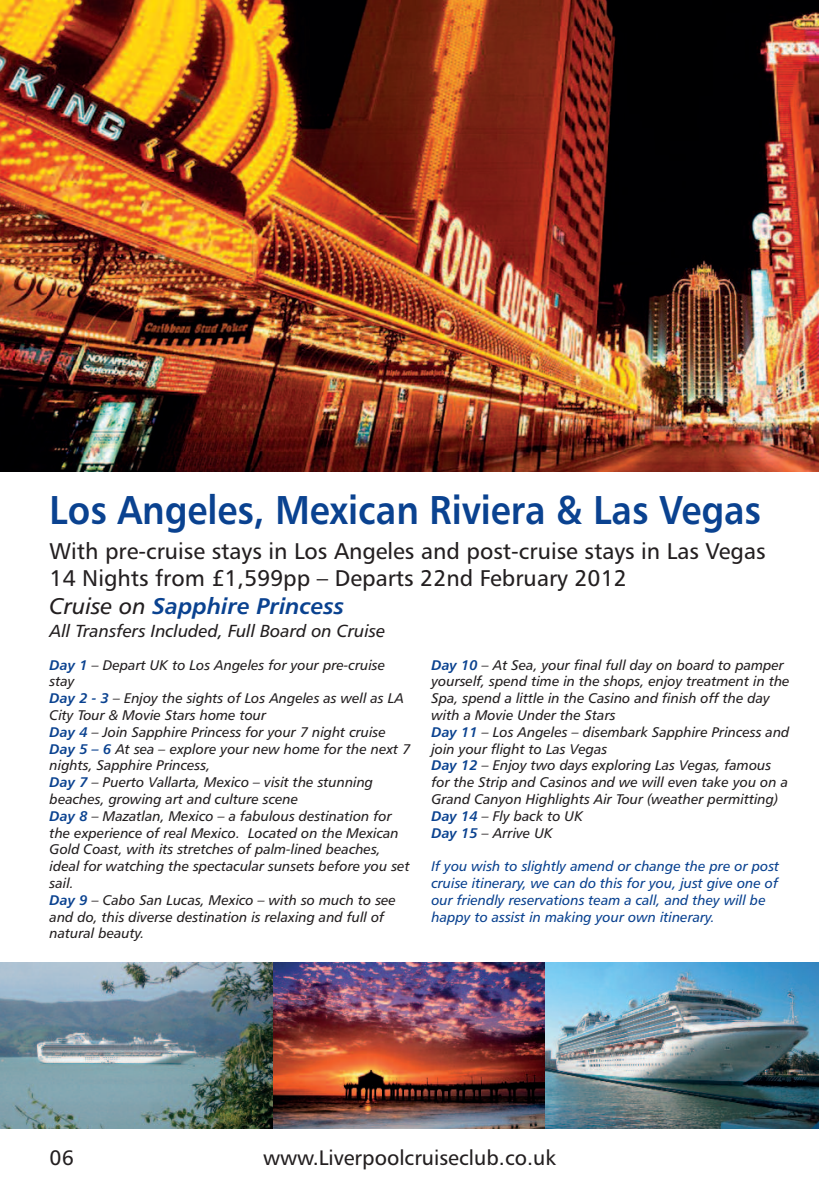
<style>
.page{position:relative;width:819px;height:1191px;background:#fff}
.page>*{position:absolute;margin:0;border:0;box-sizing:border-box;transform-origin:0 0}
.t1{font:40.25px "Humanist 777 BT Bold B";color:#0a4290;scale:.9 1}
.t2{font:22.75px/27.3px "Humanist 777 BT Roman B";color:#231f20}
.t3{font:22.75px "Humanist 777 BT Bold Italic B";color:#0a4290}
.t4{font:21px "Humanist 777 BT Roman B";color:#231f20}
.t5{font:17.5px "Humanist 777 BT Italic B";color:#231f20}
.t6{font:14px/16.8px "Humanist 777 BT Italic B";color:#231f20}
.t7{font:14px/16.8px "Humanist 777 BT Italic B";color:#0a4290}
.s1{font-family:"Humanist 777 BT Italic B";color:#231f20}
.s2{font-family:"Humanist 777 BT Bold Italic B";color:#0a4290}
</style>
<div class="page">
<img style="left:0;top:0;width:819px;height:471px">
<img style="left:0;top:962px;width:273px;height:166px">
<img style="left:273px;top:962px;width:273px;height:166px">
<img style="left:546px;top:962px;width:273px;height:166px">
<h1 class="t1" style="left:50px;top:494px;width:792px">Los Angeles, Mexican Riviera &amp; Las Vegas</h1>
<h2 class="t2" style="left:50px;top:539px;width:717px">With pre-cruise stays in Los Angeles and post-cruise stays in Las Vegas<br>14 Nights from £1,599pp – Departs 22nd February 2012</h2>
<h2 class="t3" style="left:50px;top:597px;width:296px"><span class="s1">Cruise on</span> Sapphire Princess</h2>
<p class="t5" style="left:50px;top:624px;width:337px">All Transfers Included, Full Board on Cruise</p>
<p class="t6" style="left:50px;top:657px;width:362px"><span class="s2">Day 1</span> – Depart UK to Los Angeles for your pre-cruise stay<br><span class="s2">Day 2 - 3</span> – Enjoy the sights of Los Angeles as well as LA City Tour &amp; Movie Stars home tour<br><span class="s2">Day 4</span> – Join Sapphire Princess for your 7 night cruise <span class="s2">Day 5 – 6</span> At sea – explore your new home for the next 7 nights, Sapphire Princess,<br><span class="s2">Day 7</span> – Puerto Vallarta, Mexico – visit the stunning beaches, growing art and culture scene<br><span class="s2">Day 8</span> – Mazatlan, Mexico – a fabulous destination for the experience of real Mexico. Located on the Mexican Gold Coast, with its stretches of palm-lined beaches, ideal for watching the spectacular sunsets before you set sail.<br><span class="s2">Day 9</span> – Cabo San Lucas, Mexico – with so much to see and do, this diverse destination is relaxing and full of natural beauty.</p>
<p class="t6" style="left:431px;top:657px;width:360px"><span class="s2">Day 10</span> – At Sea, your final full day on board to pamper yourself, spend time in the shops, enjoy treatment in the Spa, spend a little in the Casino and finish off the day with a Movie Under the Stars<br><span class="s2">Day 11</span> – Los Angeles – disembark Sapphire Princess and join your flight to Las Vegas<br><span class="s2">Day 12</span> – Enjoy two days exploring Las Vegas, famous for the Strip and Casinos and we will even take you on a Grand Canyon Highlights Air Tour (weather permitting)<br><span class="s2">Day 14</span> – Fly back to UK<br><span class="s2">Day 15</span> – Arrive UK</p>
<p class="t7" style="left:431px;top:859px;width:349px">If you wish to slightly amend or change the pre or post cruise itinerary, we can do this for you, just give one of our friendly reservations team a call, and they will be happy to assist in making your own itinerary.</p>
<h3 class="t4" style="left:50px;top:1148px;width:26px">06</h3>
<h3 class="t4" style="left:263px;top:1148px;width:294px">www.Liverpoolcruiseclub.co.uk</h3>
</div>
